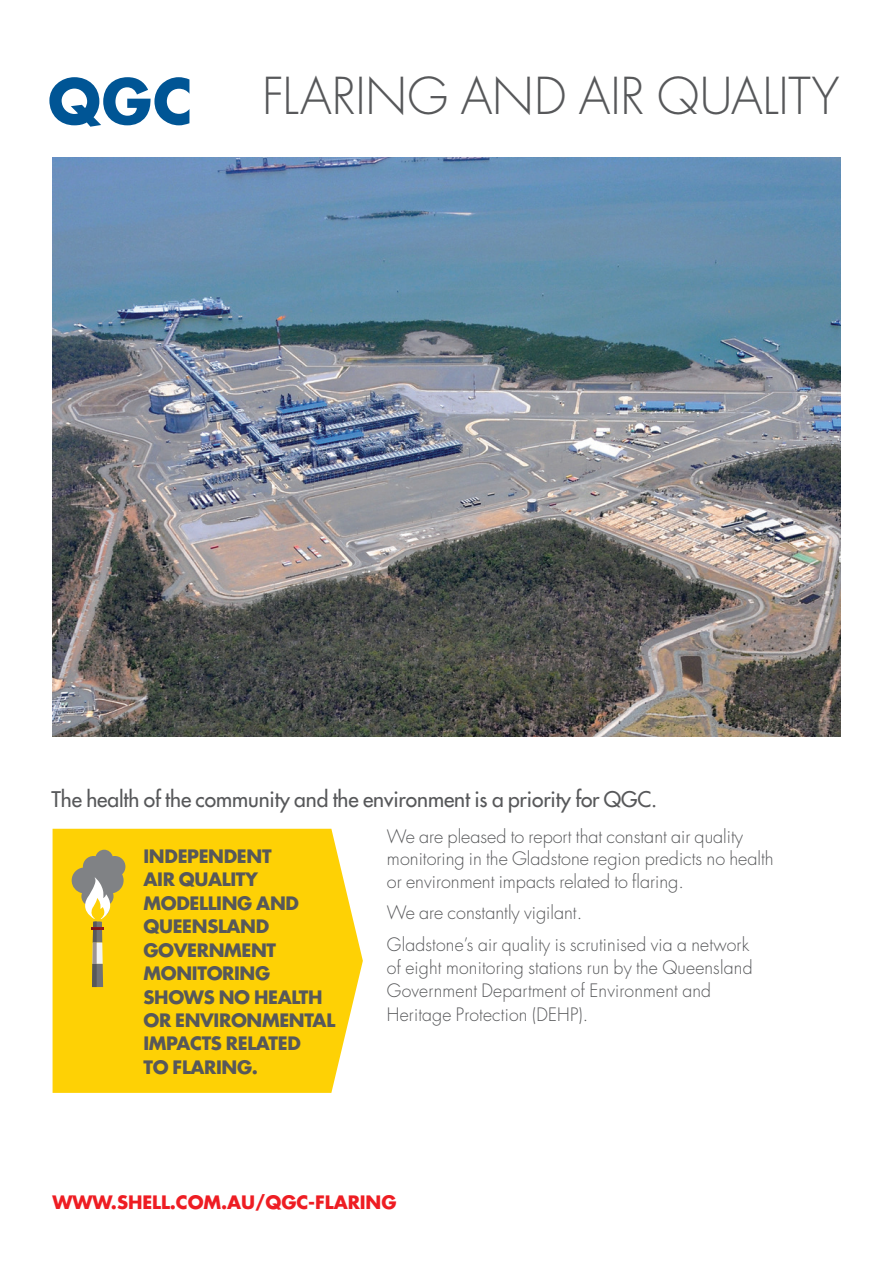
<style>
.page{position:relative;width:893px;height:1263px;background:#fff}
.page>*{position:absolute;margin:0;border:0;box-sizing:border-box;transform-origin:0 0}
.t1{font:300 49.5px "Futura";letter-spacing:-.005em;color:#57585a}
.t2{font:21px "Futura";letter-spacing:-.005em;color:#57585a}
.t3{font:300 18px/22.5px "Futura";letter-spacing:.01em;color:#57585a}
.t4{font:700 18px/23.4px "Futura";letter-spacing:-.02em;color:#57585a}
.t5{font:700 18px "Futura";letter-spacing:-.005em;color:#ee1d23}
</style>
<div class="page">
<img style="left:53px;top:158px;width:787px;height:579px">
<svg style="left:49px;top:77px;width:140px;height:50px"></svg>
<div style="left:53px;top:829px;width:310px;height:264px;background:#fed105"></div>
<div style="left:92px;top:942px;width:11px;height:22px;background:#f2f3f4"></div>
<div style="left:92px;top:964px;width:11px;height:23px;background:#717275"></div>
<div style="left:92px;top:942px;width:5px;height:22px;background:#9c9493"></div>
<div style="left:92px;top:964px;width:5px;height:23px;background:#57585a"></div>
<svg style="left:72px;top:850px;width:53px;height:92px;background:#cab34e"></svg>
<h1 class="t1" style="left:262px;top:64px;width:579px">FLARING AND AIR QUALITY</h1>
<p class="t2" style="left:52px;top:785px;width:607px">The health of the community and the environment is a priority for QGC.</p>
<p class="t4" style="left:144px;top:844px;width:193px">INDEPENDENT<br>AIR QUALITY<br>MODELLING AND<br>QUEENSLAND<br>GOVERNMENT<br>MONITORING<br>SHOWS NO HEALTH<br>OR ENVIRONMENTAL<br>IMPACTS RELATED<br>TO FLARING.</p>
<p class="t3" style="left:387px;top:825px;width:388px">We are pleased to report that constant air quality monitoring in the Gladstone region predicts no health or environment impacts related to flaring.</p>
<p class="t3" style="left:387px;top:896px;width:364px;line-height:31.8px">We are constantly vigilant.<br>Gladstone’s air quality is scrutinised via a network</p>
<p class="t3" style="left:387px;top:956px;width:367px;line-height:23.4px">of eight monitoring stations run by the Queensland<br>Government Department of Environment and<br>Heritage Protection (DEHP).</p>
<p class="t5" style="left:53px;top:1190px;width:345px">WWW.SHELL.COM.AU/QGC-FLARING</p>
</div>
